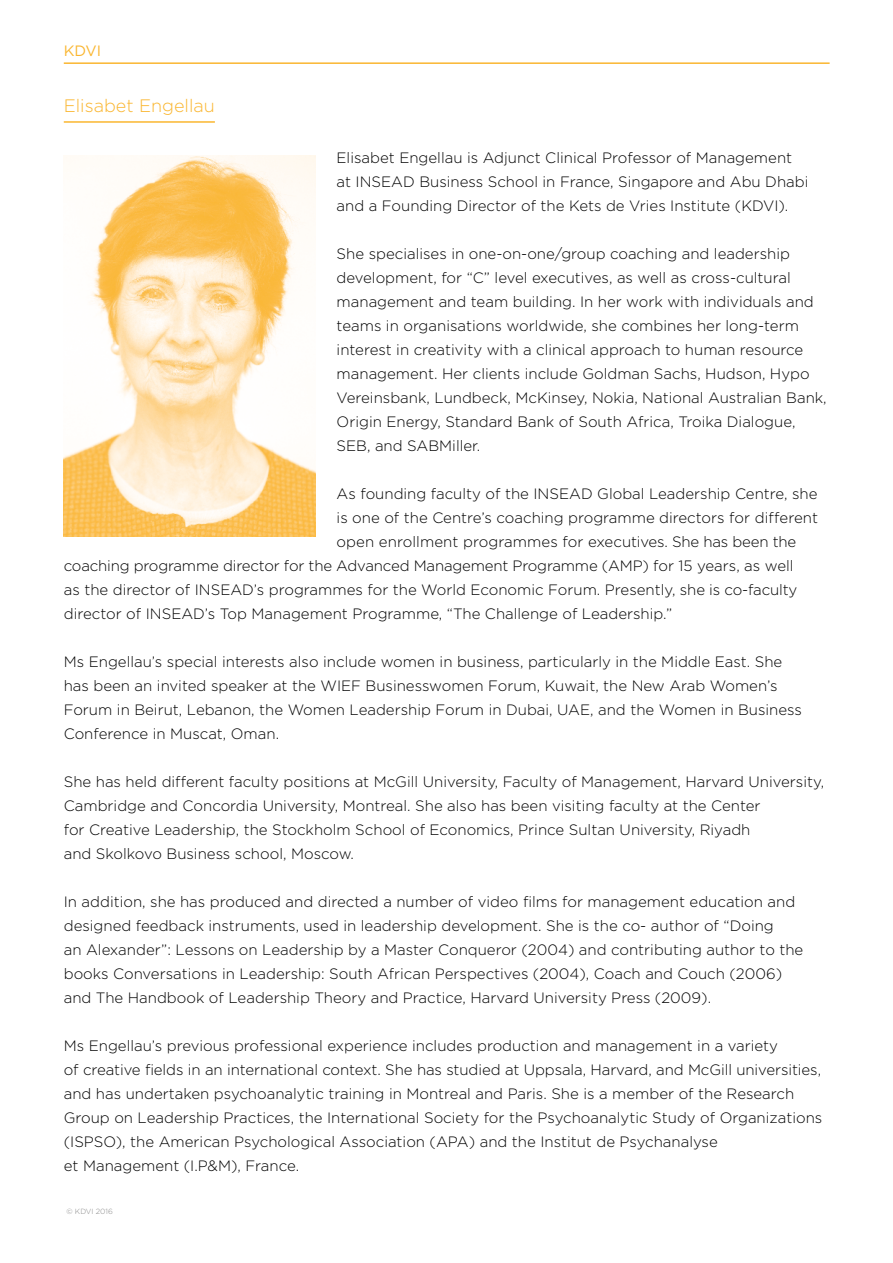
<style>
.page{position:relative;width:893px;height:1263px;background:#fff}
.page>*{position:absolute;margin:0;border:0;box-sizing:border-box;transform-origin:0 0}
.t1{font:300 18px "Gotham HTF";color:#fab630}
.t2{font:300 15px/24px "Gotham HTF";color:#000}
.t3{font:15px "Gotham HTF";color:#fab630}
.t4{font:300 7.5px "Gotham HTF";color:#878787}
</style>
<div class="page">
<hr style="left:64px;top:62px;width:766px;height:2px;background:#fab630">
<hr style="left:64px;top:121px;width:151px;height:2px;background:#fab630">
<img style="left:64px;top:156px;width:251px;height:381px">
<p class="t3" style="left:64px;top:43px;width:39px">KDVI</p>
<p class="t1" style="left:64px;top:96px;width:153px">Elisabet Engellau</p>
<p class="t2" style="left:337px;top:146px;width:473px">Elisabet Engellau is Adjunct Clinical Professor of Management at INSEAD Business School in France, Singapore and Abu Dhabi and a Founding Director of the Kets de Vries Institute (KDVI).</p>
<p class="t2" style="left:337px;top:242px;width:492px">She specialises in one-on-one/group coaching and leadership development, for “C” level executives, as well as cross-cultural management and team building. In her work with individuals and teams in organisations worldwide, she combines her long-term interest in creativity with a clinical approach to human resource management. Her clients include Goldman Sachs, Hudson, Hypo Vereinsbank, Lundbeck, McKinsey, Nokia, National Australian Bank, Origin Energy, Standard Bank of South Africa, Troika Dialogue, SEB, and SABMiller.</p>
<p class="t2" style="left:337px;top:482px;width:482px">As founding faculty of the INSEAD Global Leadership Centre, she</p>
<p class="t2" style="left:337px;top:506px;width:483px">is one of the Centre’s coaching programme directors for different</p>
<p class="t2" style="left:337px;top:530px;width:461px">open enrollment programmes for executives. She has been the</p>
<p class="t2" style="left:64px;top:554px;width:731px">coaching programme director for the Advanced Management Programme (AMP) for 15 years, as well</p>
<p class="t2" style="left:64px;top:578px;width:735px">as the director of INSEAD’s programmes for the World Economic Forum. Presently, she is co-faculty</p>
<p class="t2" style="left:64px;top:602px;width:610px">director of INSEAD’s Top Management Programme, “The Challenge of Leadership.”</p>
<p class="t2" style="left:64px;top:650px;width:740px">Ms Engellau’s special interests also include women in business, particularly in the Middle East. She has been an invited speaker at the WIEF Businesswomen Forum, Kuwait, the New Arab Women’s Forum in Beirut, Lebanon, the Women Leadership Forum in Dubai, UAE, and the Women in Business Conference in Muscat, Oman.</p>
<p class="t2" style="left:64px;top:770px;width:762px">She has held different faculty positions at McGill University, Faculty of Management, Harvard University, Cambridge and Concordia University, Montreal. She also has been visiting faculty at the Center<br>for Creative Leadership, the Stockholm School of Economics, Prince Sultan University, Riyadh<br>and Skolkovo Business school, Moscow.</p>
<p class="t2" style="left:64px;top:890px;width:741px">In addition, she has produced and directed a number of video films for management education and designed feedback instruments, used in leadership development. She is the co- author of “Doing<br>an Alexander”: Lessons on Leadership by a Master Conqueror (2004) and contributing author to the books Conversations in Leadership: South African Perspectives (2004), Coach and Couch (2006) and The Handbook of Leadership Theory and Practice, Harvard University Press (2009).</p>
<p class="t2" style="left:64px;top:1034px;width:760px">Ms Engellau’s previous professional experience includes production and management in a variety<br>of creative fields in an international context. She has studied at Uppsala, Harvard, and McGill universities, and has undertaken psychoanalytic training in Montreal and Paris. She is a member of the Research Group on Leadership Practices, the International Society for the Psychoanalytic Study of Organizations (ISPSO), the American Psychological Association (APA) and the Institut de Psychanalyse<br>et Management (I.P&amp;M), France.</p>
<p class="t4" style="left:66px;top:1207px;width:48px">© KDVI 2016</p>
</div>
